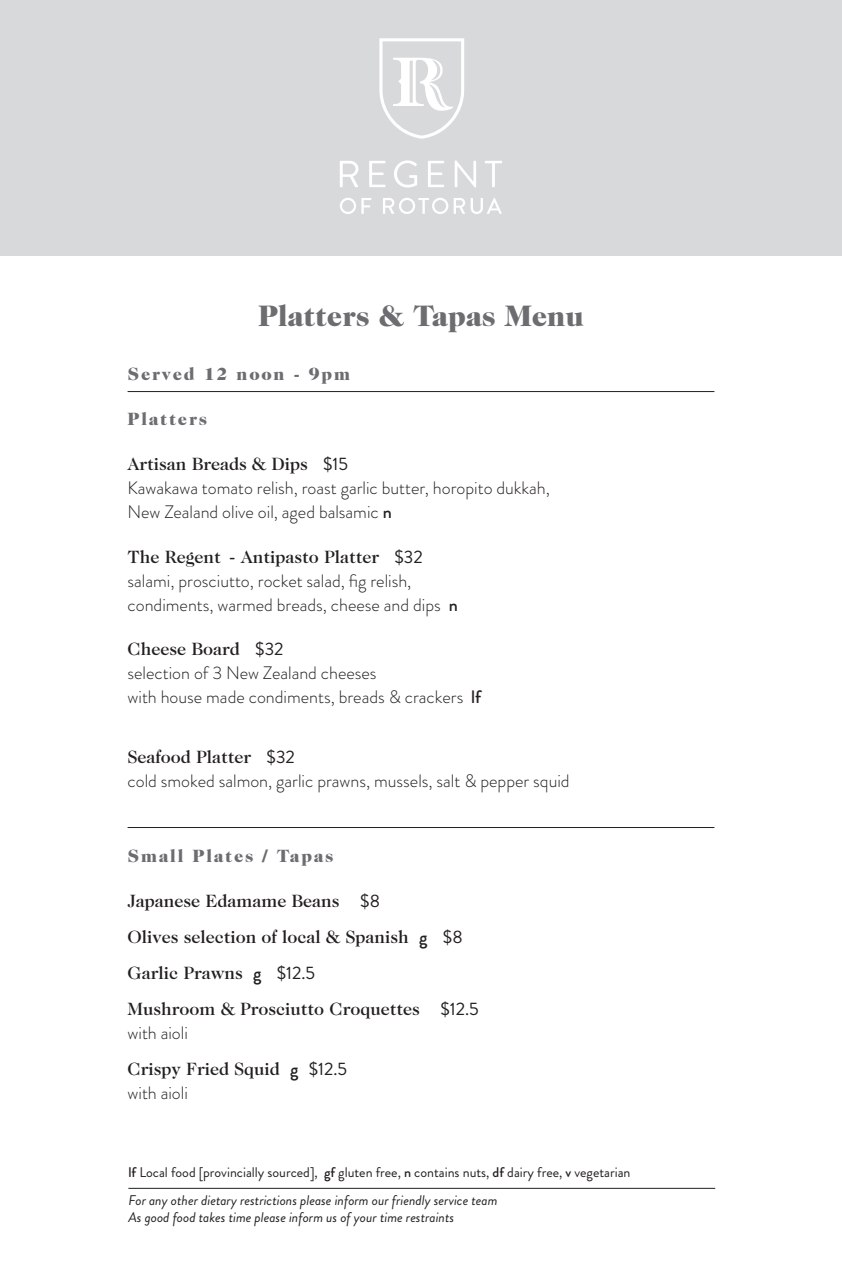
<style>
.page{position:relative;width:842px;height:1276px;background:#fff}
.page>*{position:absolute;margin:0;border:0;box-sizing:border-box;transform-origin:0 0}
.t1{font:900 30px "Caslon Two Twenty Four";color:#6c6d70}
.t2{font:300 18px/24px "Brandon Grotesque";color:#231f20}
.t3{font:500 18px/36px "Caslon Two Twenty Four";color:#231f20}
.t4{font:900 18px "Caslon Two Twenty Four";letter-spacing:.1em;color:#6c6d70}
.t5{font:14px/28.1px "Brandon Grotesque";color:#231f20}
.t6{font:italic 14px "Brandon Grotesque";color:#231f20}
.s1{font-family:"Brandon Grotesque";font-weight:400}
.s2{font-weight:500}
.s3{font-family:"Brandon Grotesque"}
.s4{font-style:italic}
</style>
<div class="page">
<div style="left:0;top:0;width:842px;height:255px;background:#d8d9db"></div>
<svg style="left:379px;top:38px;width:85px;height:101px"></svg>
<svg style="left:340px;top:160px;width:162px;height:27px"></svg>
<svg style="left:340px;top:198px;width:162px;height:16px"></svg>
<hr style="left:128px;top:391px;width:586px;height:1px;background:#231f20">
<hr style="left:128px;top:1188px;width:587px;height:1px;background:#231f20">
<hr style="left:128px;top:827px;width:586px;height:1px;background:#231f20">
<h1 class="t1" style="left:258px;top:298px;width:327px">Platters &amp; Tapas Menu</h1>
<p class="t4" style="left:128px;top:363px;width:224px">Served 12 noon - 9pm</p>
<p class="t4" style="left:128px;top:408px;width:81px">Platters</p>
<p class="t3" style="left:128px;top:446px;width:222px">Artisan Breads &amp; Dips <span class="s1">$15</span></p>
<p class="t2" style="left:128px;top:476px;width:424px">Kawakawa tomato relish, roast garlic butter, horopito dukkah,<br>New Zealand olive oil, aged balsamic <span class="s2">n</span></p>
<p class="t3" style="left:128px;top:538px;width:297px">The Regent <span class="s3">-</span> Antipasto Platter <span class="s1">$32</span></p>
<p class="t2" style="left:128px;top:568px;width:332px">salami, prosciutto, rocket salad, fig relish, condiments, warmed breads, cheese and dips <span class="s2">n</span></p>
<p class="t3" style="left:128px;top:631px;width:158px">Cheese Board <span class="s1">$32</span></p>
<p class="t2" style="left:128px;top:661px;width:355px">selection of 3 New Zealand cheeses<br>with house made condiments, breads &amp; crackers <span class="s2">lf</span></p>
<p class="t3" style="left:128px;top:739px;width:169px">Seafood Platter <span class="s1">$32</span></p>
<p class="t2" style="left:128px;top:769px;width:444px">cold smoked salmon, garlic prawns, mussels, salt &amp; pepper squid</p>
<p class="t4" style="left:128px;top:845px;width:208px">Small Plates / Tapas</p>
<p class="t3" style="left:128px;top:882px;width:352px">Japanese Edamame Beans <span class="s1">$8<br></span>Olives selection of local &amp; Spanish <span class="s3">g</span> <span class="s1">$8<br></span>Garlic Prawns <span class="s3">g</span> <span class="s1">$12.5<br></span>Mushroom &amp; Prosciutto Croquettes <span class="s1">$12.5</span></p>
<p class="t2" style="left:128px;top:1020px;width:62px">with aioli</p>
<p class="t3" style="left:128px;top:1050px;width:221px">Crispy Fried Squid <span class="s3">g</span> <span class="s1">$12.5</span></p>
<p class="t2" style="left:128px;top:1080px;width:62px">with aioli</p>
<p class="t5" style="left:128px;top:1158px;width:504px"><span class="s2">lf</span> Local food [provincially sourced], <span class="s2">gf</span> gluten free, <span class="s2">n</span> contains nuts, <span class="s2">df</span> dairy free, <span class="s2">v</span> vegetarian<br><span class="s4">For any other dietary restrictions please inform our friendly service team</span></p>
<p class="t6" style="left:128px;top:1207px;width:327px">As good food takes time please inform us of your time restraints</p>
</div>
